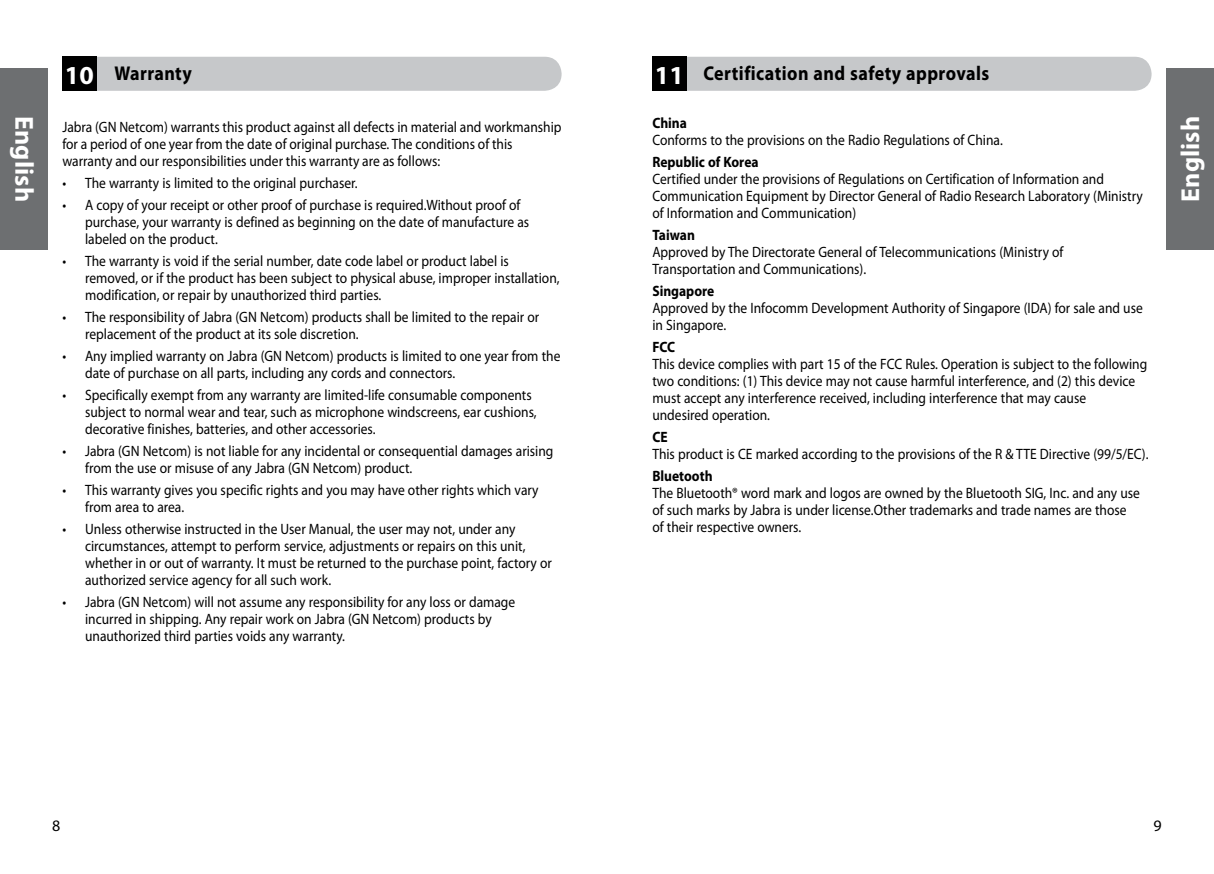
<style>
.page{position:relative;width:1214px;height:874px;background:#fff}
.page>*{position:absolute;margin:0;border:0;box-sizing:border-box;transform-origin:0 0}
.t1{font:700 26px "Myriad Pro";letter-spacing:.005em;color:#fff}
.t2{font:700 20px "Myriad Pro";letter-spacing:.025em;color:#000;scale:.9 1}
.t3{font:15px/17px "Myriad Pro";color:#000;scale:.9 1}
.t4{font:700 15px "Myriad Pro";color:#000;scale:.9 1}
.s1{font-size:26px;color:#fff}
</style>
<div class="page">
<div style="left:0;top:68px;width:47px;height:181px;background:#6d6f71"></div>
<div style="left:1166px;top:68px;width:47px;height:181px;background:#6d6f71"></div>
<div style="left:62px;top:57px;width:499px;height:34px;background:#c6c8ca;border-radius:17px"></div>
<div style="left:62px;top:57px;width:34px;height:34px;background:#000"></div>
<div style="left:652px;top:57px;width:499px;height:34px;background:#c6c8ca;border-radius:17px"></div>
<div style="left:652px;top:57px;width:34px;height:34px;background:#000"></div>
<h2 class="t2" style="left:655px;top:60px;width:373px"><span class="s1">11</span> Certification and safety approvals</h2>
<p class="t4" style="left:652px;top:113px;width:40px">China</p>
<p class="t3" style="left:652px;top:131px;width:389px">Conforms to the provisions on the Radio Regulations of China.</p>
<p class="t4" style="left:652px;top:152px;width:119px">Republic of Korea</p>
<p class="t3" style="left:652px;top:170px;width:546px">Certified under the provisions of Regulations on Certification of Information and<br>Communication Equipment by Director General of Radio Research Laboratory (Ministry of Information and Communication)</p>
<p class="t4" style="left:652px;top:225px;width:49px">Taiwan</p>
<p class="t3" style="left:652px;top:243px;width:458px">Approved by The Directorate General of Telecommunications (Ministry of<br>Transportation and Communications).</p>
<p class="t4" style="left:652px;top:281px;width:70px">Singapore</p>
<p class="t3" style="left:652px;top:299px;width:546px">Approved by the Infocomm Development Authority of Singapore (IDA) for sale and use in Singapore.</p>
<p class="t4" style="left:652px;top:337px;width:27px">FCC</p>
<p class="t3" style="left:652px;top:355px;width:551px">This device complies with part 1 5 of the FCC Rules. Operation is subject to the following two conditions: (1 ) This device may not cause harmful interference, and (2) this device must accept any interference received, including interference that may cause<br>undesired operation.</p>
<p class="t4" style="left:652px;top:427px;width:18px">CE</p>
<p class="t3" style="left:652px;top:445px;width:551px">This product is CE marked according to the provisions of the R &amp; TTE Directive (99/5/EC).</p>
<p class="t4" style="left:652px;top:466px;width:68px">Bluetooth</p>
<p class="t3" style="left:652px;top:484px;width:543px">The Bluetooth® word mark and logos are owned by the Bluetooth SIG, Inc. and any use of such marks by Jabra is under license.Other trademarks and trade names are those of their respective owners.</p>
<h2 class="t2" style="left:65px;top:60px;width:142px"><span class="s1">10</span> Warranty</h2>
<p class="t3" style="left:62px;top:118px;width:556px">Jabra (GN Netcom) warrants this product against all defects in material and workmanship for a period of one year from the date of original purchase. The conditions of this warranty and our responsibilities under this warranty are as follows:</p>
<p class="t3" style="left:62px;top:174px;width:328px">• The warranty is limited to the original purchaser.</p>
<p class="t3" style="left:85px;top:196px;width:495px;text-indent:-23px">• A copy of your receipt or other proof of purchase is required.Without proof of purchase, your warranty is defined as beginning on the date of manufacture as labeled on the product.</p>
<p class="t3" style="left:85px;top:252px;width:528px;text-indent:-23px">• The warranty is void if the serial number, date code label or product label is removed, or if the product has been subject to physical abuse, improper installation, modification, or repair by unauthorized third parties.</p>
<p class="t3" style="left:85px;top:308px;width:506px;text-indent:-23px">• The responsibility of Jabra (GN Netcom) products shall be limited to the repair or replacement of the product at its sole discretion.</p>
<p class="t3" style="left:85px;top:347px;width:529px;text-indent:-23px">• Any implied warranty on Jabra (GN Netcom) products is limited to one year from the date of purchase on all parts, including any cords and connectors.</p>
<p class="t3" style="left:85px;top:386px;width:503px;text-indent:-23px">• Specifically exempt from any warranty are limited-life consumable components subject to normal wear and tear, such as microphone windscreens, ear cushions, decorative finishes, batteries, and other accessories.</p>
<p class="t3" style="left:85px;top:442px;width:522px;text-indent:-23px">• Jabra (GN Netcom) is not liable for any incidental or consequential damages arising from the use or misuse of any Jabra (GN Netcom) product.</p>
<p class="t3" style="left:85px;top:481px;width:505px;text-indent:-23px">• This warranty gives you specific rights and you may have other rights which vary from area to area.</p>
<p class="t3" style="left:85px;top:520px;width:520px;text-indent:-23px">• Unless otherwise instructed in the User Manual, the user may not, under any circumstances, attempt to perform service, adjustments or repairs on this unit, whether in or out of warranty. It must be returned to the purchase point, factory or authorized service agency for all such work.</p>
<p class="t3" style="left:85px;top:593px;width:479px;text-indent:-23px">• Jabra (GN Netcom) will not assume any responsibility for any loss or damage incurred in shipping. Any repair work on Jabra (GN Netcom) products by unauthorized third parties voids any warranty.</p>
<h1 class="t1" style="left:41px;top:116px;width:87px;rotate:90deg">English</h1>
<h1 class="t1" style="left:1173px;top:202px;width:87px;rotate:-90deg">English</h1>
</div>
